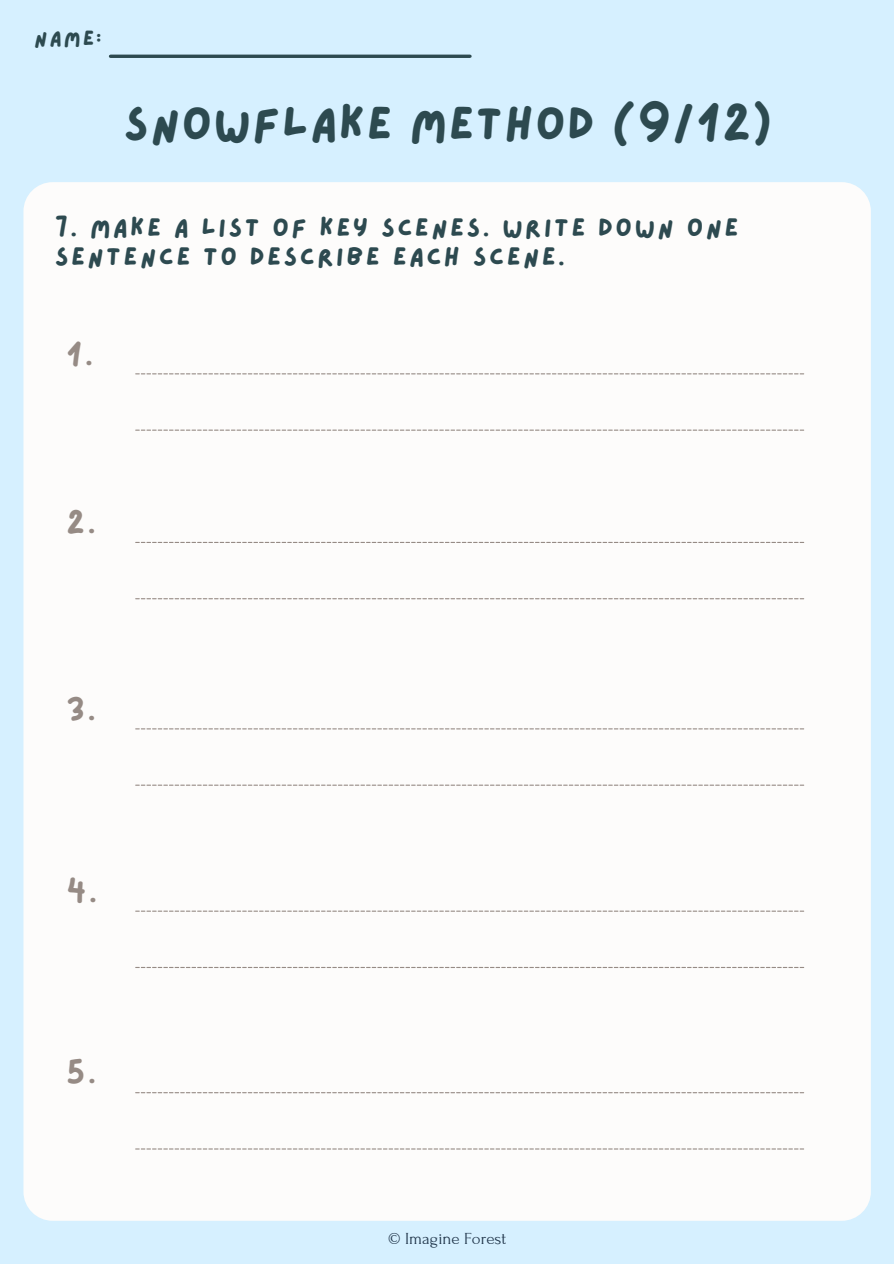
<style>
.page{position:relative;width:894px;height:1264px;background:#fff}
.page>*{position:absolute;margin:0;border:0;box-sizing:border-box;transform-origin:0 0}
.t1{font:46.65px "Lazydog";letter-spacing:.04em;color:#2d4a50}
.t2{font:30px "Lazydog";color:#968b85}
.t3{font:25.5px/28.2px "Lazydog";letter-spacing:.1em;color:#2d4a50}
.t4{font:21px "Lazydog";color:#2d4a50}
.t5{font:16.8px "Forum";color:#21364b}
</style>
<div class="page">
<div style="left:0;top:0;width:893px;height:1263px;background:#d6f0ff"></div>
<div style="left:23px;top:182px;width:847px;height:1038px;background:#fdfcfb;border-radius:29px"></div>
<hr style="left:110px;top:55px;width:360px;height:3px;background:#2d4a50">
<svg style="left:135px;top:373px;width:669px;height:1px"></svg>
<svg style="left:135px;top:429px;width:669px;height:2px"></svg>
<svg style="left:135px;top:542px;width:669px;height:1px"></svg>
<svg style="left:135px;top:598px;width:669px;height:1px"></svg>
<svg style="left:135px;top:728px;width:669px;height:1px"></svg>
<svg style="left:135px;top:784px;width:669px;height:1px"></svg>
<svg style="left:135px;top:910px;width:669px;height:1px"></svg>
<svg style="left:135px;top:966px;width:669px;height:2px"></svg>
<svg style="left:135px;top:1092px;width:668px;height:1px"></svg>
<svg style="left:135px;top:1148px;width:668px;height:1px"></svg>
<p class="t4" style="left:34px;top:28px;width:69px">NAME:</p>
<h1 class="t1" style="left:123px;top:101px;width:649px">SNOWFLAKE METHOD (9/12)</h1>
<p class="t3" style="left:55px;top:215px;width:685px">7. MAKE A LIST OF KEY SCENES. WRITE DOWN ONE<br>SENTENCE TO DESCRIBE EACH SCENE.</p>
<p class="t2" style="left:66px;top:340px;width:28px">1.</p>
<p class="t2" style="left:66px;top:508px;width:31px">2.</p>
<p class="t2" style="left:66px;top:695px;width:31px">3.</p>
<p class="t2" style="left:66px;top:877px;width:32px">4.</p>
<p class="t2" style="left:66px;top:1058px;width:31px">5.</p>
<p class="t5" style="left:388px;top:1229px;width:120px">© Imagine Forest</p>
</div>
